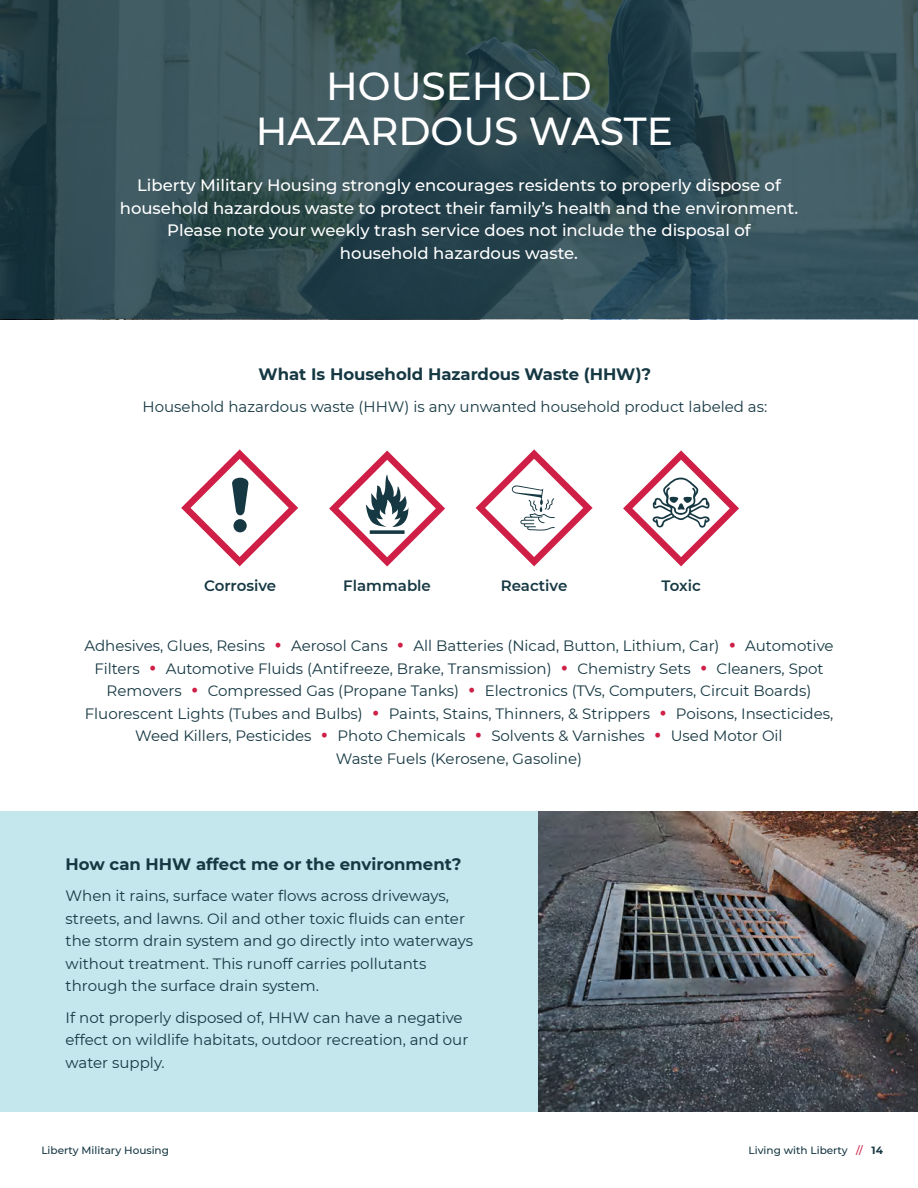
<style>
.page{position:relative;width:918px;height:1188px;background:#fff}
.page>*{position:absolute;margin:0;border:0;box-sizing:border-box;transform-origin:0 0}
.t1{font:500 39px/45px "Montserrat";color:#fff;text-align:center}
.t2{font:500 16.5px/22.5px "Montserrat";color:#fff;text-align:center}
.t3{font:700 16.5px "Montserrat";color:#163843}
.t4{font:15px/22.5px "Montserrat";color:#163843}
.t5{font:600 15px "Montserrat";color:#163843}
.t6{font:500 10.5px "Montserrat";color:#163843}
.s1{font-size:31.5px;color:#cf1f46}
.s2{color:#cf1f46}
.s3{font-weight:700}
</style>
<div class="page">
<div style="left:0;top:812px;width:610px;height:300px;background:#c3e7ed"></div>
<svg style="left:0;top:0;width:918px;height:319px;background:#324d54"></svg>
<svg style="left:329px;top:451px;width:116px;height:116px"></svg>
<svg style="left:370px;top:530px;width:35px;height:4px"></svg>
<svg style="left:623px;top:450px;width:116px;height:116px"></svg>
<svg style="left:476px;top:449px;width:117px;height:117px"></svg>
<img style="left:538px;top:812px;width:380px;height:300px">
<svg style="left:181px;top:449px;width:117px;height:117px"></svg>
<h1 class="t1" style="left:256px;top:62px;width:419px">HOUSEHOLD<br>HAZARDOUS WASTE</h1>
<p class="t2" style="left:120px;top:173px;width:680px">Liberty Military Housing strongly encourages residents to properly dispose of household hazardous waste to protect their family’s health and the environment.<br>Please note your weekly trash service does not include the disposal of<br>household hazardous waste.</p>
<p class="t3" style="left:259px;top:363px;width:394px">What Is Household Hazardous Waste (HHW)?</p>
<p class="t4" style="left:143px;top:395px;width:626px">Household hazardous waste (HHW) is any unwanted household product labeled as:</p>
<p class="t5" style="left:204px;top:575px;width:74px">Corrosive</p>
<p class="t5" style="left:343px;top:575px;width:89px">Flammable</p>
<p class="t5" style="left:501px;top:575px;width:68px">Reactive</p>
<p class="t5" style="left:661px;top:575px;width:41px">Toxic</p>
<p class="t4" style="left:84px;top:634px;width:751px;text-align:center">Adhesives, Glues, Resins <span class="s1">•</span> Aerosol Cans <span class="s1">•</span> All Batteries (Nicad, Button, Lithium, Car) <span class="s1">•</span> Automotive Filters <span class="s1">•</span> Automotive Fluids (Antifreeze, Brake, Transmission) <span class="s1">•</span> Chemistry Sets <span class="s1">•</span> Cleaners, Spot Removers <span class="s1">•</span> Compressed Gas (Propane Tanks) <span class="s1">•</span> Electronics (TVs, Computers, Circuit Boards)<br>Fluorescent Lights (Tubes and Bulbs) <span class="s1">•</span> Paints, Stains, Thinners, &amp; Strippers <span class="s1">•</span> Poisons, Insecticides, Weed Killers, Pesticides <span class="s1">•</span> Photo Chemicals <span class="s1">•</span> Solvents &amp; Varnishes <span class="s1">•</span> Used Motor Oil<br>Waste Fuels (Kerosene, Gasoline)</p>
<p class="t3" style="left:66px;top:852px;width:397px">How can HHW affect me or the environment?</p>
<p class="t4" style="left:66px;top:884px;width:409px">When it rains, surface water flows across driveways, streets, and lawns. Oil and other toxic fluids can enter the storm drain system and go directly into waterways without treatment. This runoff carries pollutants through the surface drain system.</p>
<p class="t4" style="left:66px;top:1005px;width:404px">If not properly disposed of, HHW can have a negative effect on wildlife habitats, outdoor recreation, and our water supply.</p>
<p class="t6" style="left:41px;top:1143px;width:129px">Liberty Military Housing</p>
<p class="t6" style="left:749px;top:1143px;width:136px">Living with Liberty <span class="s2">//</span> <span class="s3">14</span></p>
</div>
